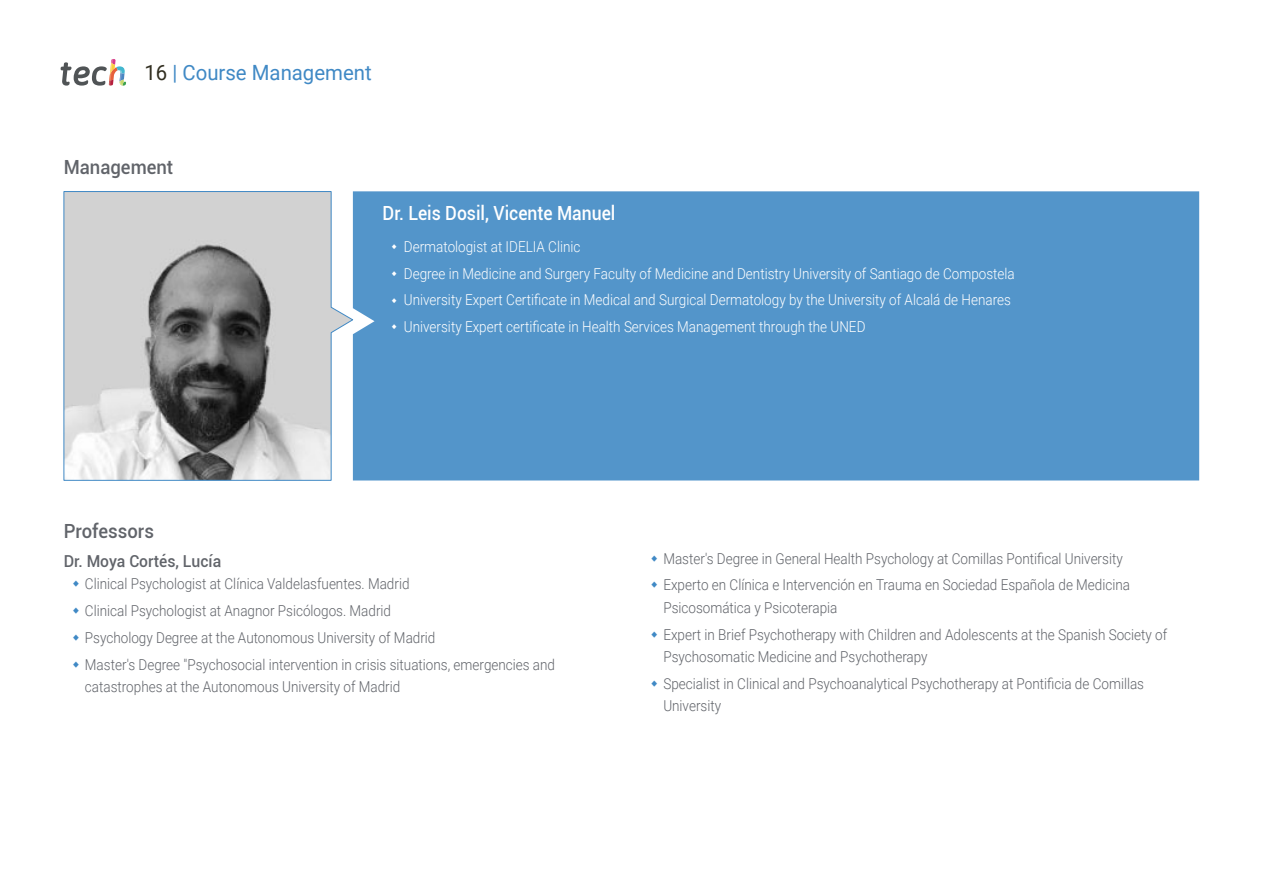
<style>
.page{position:relative;width:1263px;height:893px;background:#fff}
.page>*{position:absolute;margin:0;border:0;box-sizing:border-box;transform-origin:0 0}
.t1{font:21px "Roboto";color:#4089c5}
.t2{font:500 19.5px "Roboto";color:#fff;scale:.9 1}
.t3{font:500 19.5px "Roboto";color:#61646a;scale:.95 1}
.t4{font:500 16.5px "Roboto";color:#61646a;scale:.95 1}
.t5{font:300 15px/26.7px "Roboto";color:#61646a;scale:.9 1}
.t6{font:300 15px/26.7px "Roboto";color:#fff;scale:.9 1}
.s1{color:#312e20}
</style>
<div class="page">
<svg style="left:61px;top:59px;width:65px;height:27px"></svg>
<div style="left:353px;top:191px;width:846px;height:289px;background:#5395ca"></div>
<svg style="left:64px;top:191px;width:289px;height:290px;background:#b7b8b8"></svg>
<svg style="left:392px;top:244px;width:4px;height:5px"></svg>
<svg style="left:392px;top:271px;width:4px;height:5px"></svg>
<svg style="left:392px;top:298px;width:4px;height:5px"></svg>
<svg style="left:392px;top:324px;width:4px;height:5px"></svg>
<h1 class="t1" style="left:144px;top:57px;width:229px"><span class="s1">16</span> | Course Management</h1>
<h2 class="t3" style="left:64px;top:154px;width:117px">Management</h2>
<h2 class="t3" style="left:64px;top:517px;width:97px">Professors</h2>
<h2 class="t2" style="left:383px;top:199px;width:260px">Dr. Leis Dosil, Vicente Manuel</h2>
<p class="t6" style="left:404px;top:233px;width:680px">Dermatologist at IDELIA Clinic<br>Degree in Medicine and Surgery Faculty of Medicine and Dentistry University of Santiago de Compostela University Expert Certificate in Medical and Surgical Dermatology by the University of Alcalá de Henares University Expert certificate in Health Services Management through the UNED</p>
<p class="t4" style="left:64px;top:550px;width:167px">Dr. Moya Cortés, Lucía</p>
<p class="t5" style="left:85px;top:570px;width:524px">Clinical Psychologist at Clínica Valdelasfuentes. Madrid<br>Clinical Psychologist at Anagnor Psicólogos. Madrid<br>Psychology Degree at the Autonomous University of Madrid<br>Master's Degree "Psychosocial intervention in crisis situations, emergencies and</p>
<p class="t5" style="left:85px;top:673px;width:352px">catastrophes at the Autonomous University of Madrid</p>
<p class="t5" style="left:663px;top:544px;width:520px">Master's Degree in General Health Psychology at Comillas Pontifical University<br>Experto en Clínica e Intervención en Trauma en Sociedad Española de Medicina</p>
<p class="t5" style="left:663px;top:594px;width:561px">Psicosomática y Psicoterapia<br>Expert in Brief Psychotherapy with Children and Adolescents at the Spanish Society of</p>
<p class="t5" style="left:663px;top:643px;width:536px">Psychosomatic Medicine and Psychotherapy<br>Specialist in Clinical and Psychoanalytical Psychotherapy at Pontificia de Comillas</p>
<p class="t5" style="left:663px;top:692px;width:66px">University</p>
</div>
